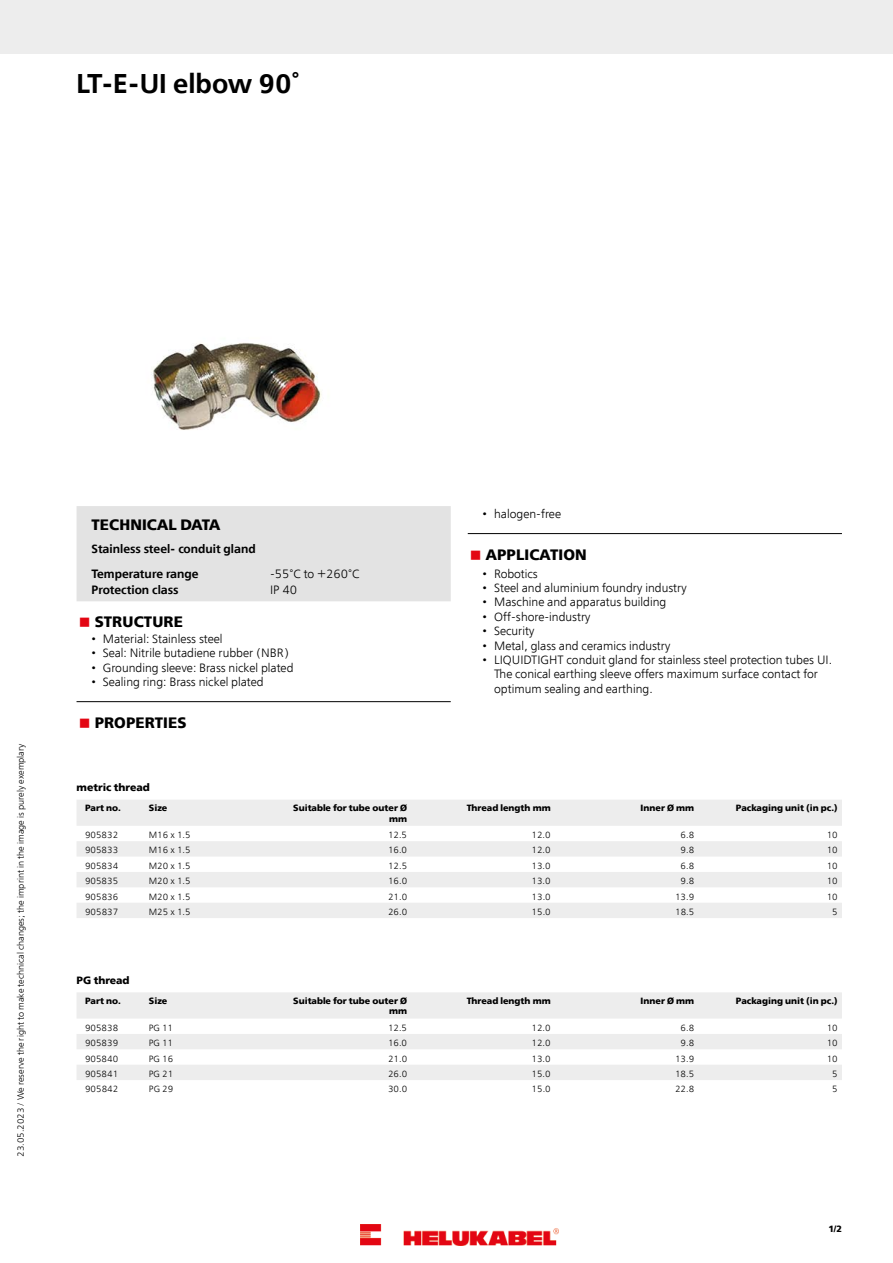
<style>
.page{position:relative;width:893px;height:1263px;background:#fff}
.page>*{position:absolute;margin:0;border:0;box-sizing:border-box;transform-origin:0 0}
.t1{font:600 27px "Free Set";color:#000}
.t2{font:700 15px "Free Set";letter-spacing:.01em;color:#000}
.t3{font:300 12px/14.4px "Free Set";color:#000}
.t4{font:600 12px/24.8px "Free Set";color:#000}
.t5{font:700 10.5px "Free Set";color:#000}
.t6{font:300 9px "Free Set";color:#000}
.t7{font:700 9px/10.8px "Free Set";color:#000;text-align:right}
.s1{color:#e30613}
</style>
<div class="page">
<div style="left:77px;top:506px;width:374px;height:95px;background:#e3e3e3"></div>
<hr style="left:77px;top:701px;width:374px;height:1px;background:#000">
<hr style="left:468px;top:533px;width:374px;height:1px;background:#000">
<svg style="left:77px;top:800px;width:765px;height:118px;fill:#ededed"></svg>
<svg style="left:77px;top:992px;width:765px;height:88px;fill:#ededed"></svg>
<div style="left:0;top:0;width:893px;height:53px;background:#ededed"></div>
<img style="left:151px;top:342px;width:171px;height:88px">
<img style="left:360px;top:1225px;width:198px;height:21px">
<h1 class="t1" style="left:77px;top:66px;width:224px">LT-E-UI elbow 90°</h1>
<p class="t6" style="left:15px;top:1157px;width:415px;rotate:-90deg">23.05.2023 / We reserve the right to make technical changes; the imprint in the image is purely exemplary</p>
<p class="t2" style="left:91px;top:515px;width:130px">TECHNICAL DATA</p>
<p class="t4" style="left:91px;top:537px;width:166px">Stainless steel- conduit gland<br>Temperature range</p>
<p class="t3" style="left:270px;top:567px;width:91px">-55°C to +260°C</p>
<p class="t4" style="left:91px;top:578px;width:89px">Protection class</p>
<p class="t3" style="left:270px;top:583px;width:29px">IP 40</p>
<p class="t2" style="left:79px;top:612px;width:106px"><span class="s1">■</span> STRUCTURE</p>
<p class="t3" style="left:91px;top:631px;width:133px">• Material: Stainless steel</p>
<p class="t3" style="left:91px;top:645px;width:199px">• Seal: Nitrile butadiene rubber (NBR)</p>
<p class="t3" style="left:91px;top:660px;width:204px">• Grounding sleeve: Brass nickel plated</p>
<p class="t3" style="left:91px;top:674px;width:174px">• Sealing ring: Brass nickel plated</p>
<p class="t2" style="left:79px;top:713px;width:109px"><span class="s1">■</span> PROPERTIES</p>
<p class="t3" style="left:483px;top:506px;width:80px">• halogen-free</p>
<p class="t2" style="left:470px;top:545px;width:118px"><span class="s1">■</span> APPLICATION</p>
<p class="t3" style="left:483px;top:566px;width:57px">• Robotics</p>
<p class="t3" style="left:483px;top:580px;width:206px">• Steel and aluminium foundry industry</p>
<p class="t3" style="left:483px;top:595px;width:185px">• Maschine and apparatus building</p>
<p class="t3" style="left:483px;top:609px;width:110px">• Off-shore-industry</p>
<p class="t3" style="left:483px;top:624px;width:54px">• Security</p>
<p class="t3" style="left:483px;top:638px;width:190px">• Metal, glass and ceramics industry</p>
<p class="t3" style="left:494px;top:652px;width:339px;text-indent:-11px">• LIQUIDTIGHT conduit gland for stainless steel protection tubes UI.<br>The conical earthing sleeve offers maximum surface contact for optimum sealing and earthing.</p>
<p class="t5" style="left:77px;top:781px;width:75px">metric thread</p>
<p class="t7" style="left:85px;top:802px;width:37px">Part no.</p>
<p class="t7" style="left:149px;top:802px;width:20px">Size</p>
<p class="t7" style="left:293px;top:802px;width:115px">Suitable for tube outer Ø mm</p>
<p class="t7" style="left:467px;top:802px;width:85px">Thread length mm</p>
<p class="t7" style="left:641px;top:802px;width:55px">Inner Ø mm</p>
<p class="t7" style="left:736px;top:802px;width:103px">Packaging unit (in pc.)</p>
<p class="t6" style="left:85px;top:829px;width:35px">905832</p>
<p class="t6" style="left:149px;top:829px;width:43px">M16 x 1.5</p>
<p class="t6" style="left:388px;top:829px;width:21px">12.5</p>
<p class="t6" style="left:532px;top:829px;width:21px">12.0</p>
<p class="t6" style="left:681px;top:829px;width:15px">6.8</p>
<p class="t6" style="left:827px;top:829px;width:13px">10</p>
<p class="t6" style="left:85px;top:845px;width:35px">905833</p>
<p class="t6" style="left:149px;top:845px;width:43px">M16 x 1.5</p>
<p class="t6" style="left:388px;top:845px;width:21px">16.0</p>
<p class="t6" style="left:532px;top:845px;width:21px">12.0</p>
<p class="t6" style="left:681px;top:845px;width:15px">9.8</p>
<p class="t6" style="left:827px;top:845px;width:13px">10</p>
<p class="t6" style="left:85px;top:860px;width:35px">905834</p>
<p class="t6" style="left:149px;top:860px;width:43px">M20 x 1.5</p>
<p class="t6" style="left:388px;top:860px;width:21px">12.5</p>
<p class="t6" style="left:532px;top:860px;width:21px">13.0</p>
<p class="t6" style="left:681px;top:860px;width:15px">6.8</p>
<p class="t6" style="left:827px;top:860px;width:13px">10</p>
<p class="t6" style="left:85px;top:875px;width:35px">905835</p>
<p class="t6" style="left:149px;top:875px;width:43px">M20 x 1.5</p>
<p class="t6" style="left:388px;top:875px;width:21px">16.0</p>
<p class="t6" style="left:532px;top:875px;width:21px">13.0</p>
<p class="t6" style="left:681px;top:875px;width:15px">9.8</p>
<p class="t6" style="left:827px;top:875px;width:13px">10</p>
<p class="t6" style="left:85px;top:891px;width:35px">905836</p>
<p class="t6" style="left:149px;top:891px;width:43px">M20 x 1.5</p>
<p class="t6" style="left:388px;top:891px;width:21px">21.0</p>
<p class="t6" style="left:532px;top:891px;width:21px">13.0</p>
<p class="t6" style="left:675px;top:891px;width:21px">13.9</p>
<p class="t6" style="left:827px;top:891px;width:13px">10</p>
<p class="t6" style="left:85px;top:906px;width:35px">905837</p>
<p class="t6" style="left:149px;top:906px;width:43px">M25 x 1.5</p>
<p class="t6" style="left:388px;top:906px;width:21px">26.0</p>
<p class="t6" style="left:532px;top:906px;width:21px">15.0</p>
<p class="t6" style="left:675px;top:906px;width:21px">18.5</p>
<p class="t6" style="left:832px;top:906px;width:7px">5</p>
<p class="t5" style="left:77px;top:973px;width:55px">PG thread</p>
<p class="t7" style="left:85px;top:995px;width:37px">Part no.</p>
<p class="t7" style="left:149px;top:995px;width:20px">Size</p>
<p class="t7" style="left:293px;top:995px;width:115px">Suitable for tube outer Ø mm</p>
<p class="t7" style="left:467px;top:995px;width:85px">Thread length mm</p>
<p class="t7" style="left:641px;top:995px;width:55px">Inner Ø mm</p>
<p class="t7" style="left:736px;top:995px;width:103px">Packaging unit (in pc.)</p>
<p class="t6" style="left:85px;top:1022px;width:35px">905838</p>
<p class="t6" style="left:149px;top:1022px;width:26px">PG 11</p>
<p class="t6" style="left:388px;top:1022px;width:21px">12.5</p>
<p class="t6" style="left:532px;top:1022px;width:21px">12.0</p>
<p class="t6" style="left:681px;top:1022px;width:15px">6.8</p>
<p class="t6" style="left:827px;top:1022px;width:13px">10</p>
<p class="t6" style="left:85px;top:1037px;width:35px">905839</p>
<p class="t6" style="left:149px;top:1037px;width:26px">PG 11</p>
<p class="t6" style="left:388px;top:1037px;width:21px">16.0</p>
<p class="t6" style="left:532px;top:1037px;width:21px">12.0</p>
<p class="t6" style="left:681px;top:1037px;width:15px">9.8</p>
<p class="t6" style="left:827px;top:1037px;width:13px">10</p>
<p class="t6" style="left:85px;top:1053px;width:35px">905840</p>
<p class="t6" style="left:149px;top:1053px;width:26px">PG 16</p>
<p class="t6" style="left:388px;top:1053px;width:21px">21.0</p>
<p class="t6" style="left:532px;top:1053px;width:21px">13.0</p>
<p class="t6" style="left:675px;top:1053px;width:21px">13.9</p>
<p class="t6" style="left:827px;top:1053px;width:13px">10</p>
<p class="t6" style="left:85px;top:1068px;width:35px">905841</p>
<p class="t6" style="left:149px;top:1068px;width:26px">PG 21</p>
<p class="t6" style="left:388px;top:1068px;width:21px">26.0</p>
<p class="t6" style="left:532px;top:1068px;width:21px">15.0</p>
<p class="t6" style="left:675px;top:1068px;width:21px">18.5</p>
<p class="t6" style="left:832px;top:1068px;width:7px">5</p>
<p class="t6" style="left:85px;top:1084px;width:35px">905842</p>
<p class="t6" style="left:149px;top:1084px;width:26px">PG 29</p>
<p class="t6" style="left:388px;top:1084px;width:21px">30.0</p>
<p class="t6" style="left:532px;top:1084px;width:21px">15.0</p>
<p class="t6" style="left:675px;top:1084px;width:21px">22.8</p>
<p class="t6" style="left:832px;top:1084px;width:7px">5</p>
<p class="t7" style="left:828px;top:1223px;width:15px">1/2</p>
</div>
